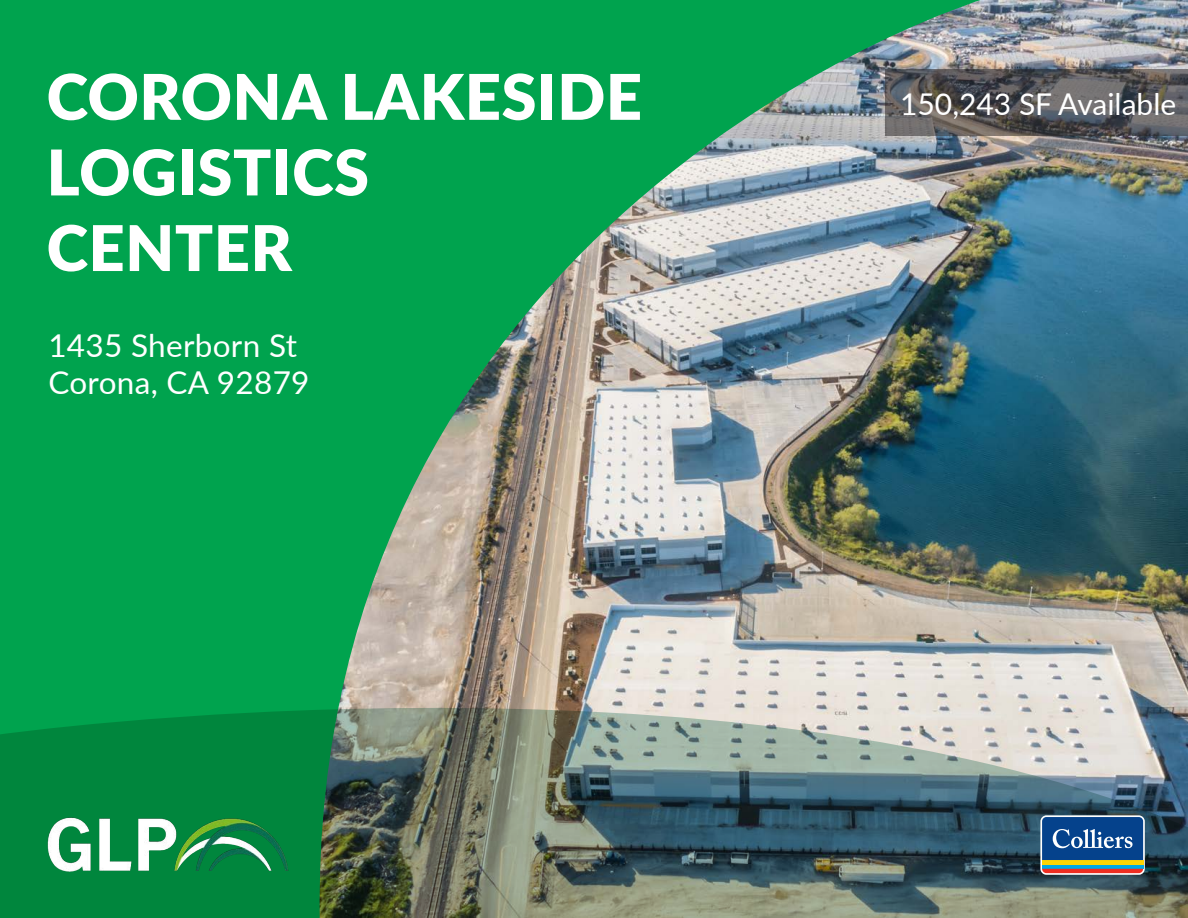
<style>
.page{position:relative;width:1188px;height:918px;background:#fff}
.page>*{position:absolute;margin:0;border:0;box-sizing:border-box;transform-origin:0 0}
.Subheader{font:900 63px/75.6px "Lato";letter-spacing:.01em;color:#fff}
.Subheader-2{font:31.5px "Lato";letter-spacing:.01em;color:#fff}
.Subheader-3{font:30px "Lato";color:#fff}
</style>
<div class="page">
<img style="left:981px;top:0;width:207px;height:706px">
<img style="left:0;top:0;width:981px;height:706px">
<img style="left:0;top:706px;width:1188px;height:212px">
<svg style="left:1040px;top:815px;width:105px;height:60px"></svg>
<div style="left:1042px;top:864px;width:101px;height:5px;background:#00a8e4"></div>
<hr style="left:1042px;top:860px;width:101px;height:4px;background:#fed503">
<svg style="left:1042px;top:869px;width:101px;height:4px"></svg>
<svg style="left:1042px;top:817px;width:101px;height:43px;background:#205698"></svg>
<img style="left:47px;top:815px;width:246px;height:56px">
<svg style="left:886px;top:69px;width:302px;height:67px;background:#585759"></svg>
<p class="Subheader" style="left:47px;top:56px;width:597px">CORONA LAKESIDE<br>LOGISTICS</p>
<p class="Subheader" style="left:47px;top:207px;width:247px">CENTER</p>
<p class="Subheader-2" style="left:48px;top:323px;width:250px">1435 Sherborn St</p>
<p class="Subheader-2" style="left:48px;top:360px;width:263px">Corona, CA 92879</p>
<p class="Subheader-3" style="left:900px;top:82px;width:278px">150,243 SF Available</p>
</div>
